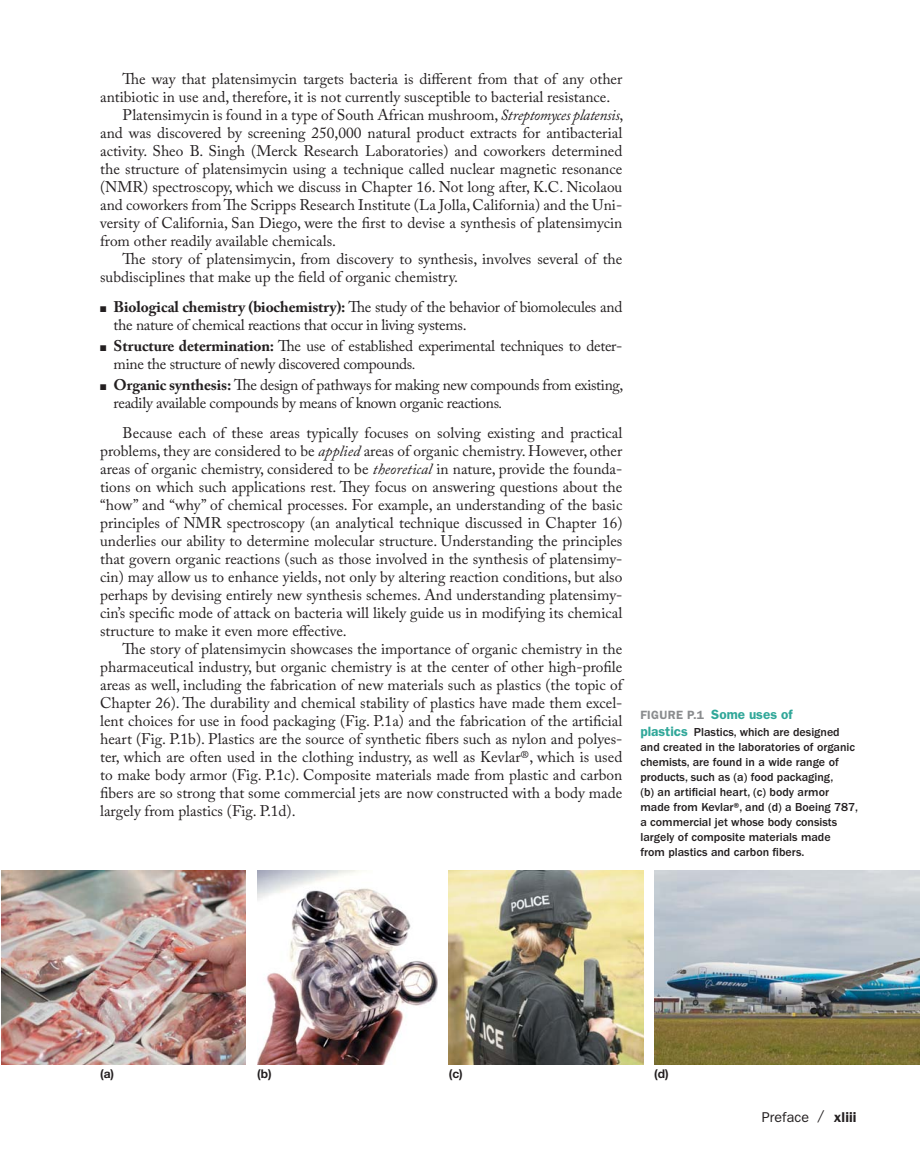
<style>
.page{position:relative;width:920px;height:1176px;background:#fff}
.page>*{position:absolute;margin:0;border:0;box-sizing:border-box;transform-origin:0 0}
.t1{font:15.3px/18px "Adobe Caslon Pro";color:#231f20;text-align:justify}
.t2{font:15.3px/18px "Adobe Caslon Pro";letter-spacing:-.02em;color:#231f20}
.t3{font:14.25px "ITC Franklin Gothic Std";letter-spacing:.01em;color:#231f20}
.t4{font:600 13.5px "ITC Franklin Gothic Std";color:#30a799}
.t5{font:500 12px/15px "ITC Franklin Gothic Std";color:#231f20}
.t6{font:700 12px "Helvetica Neue LT Std";color:#231f20}
.s1{font-style:italic}
.s2{font-weight:700}
.s3{font-size:12px;color:#8a8c8e}
.s4{font-weight:600;font-size:13.5px;color:#30a799}
.s5{font-weight:600}
</style>
<div class="page">
<img style="left:1px;top:870px;width:244px;height:195px">
<img style="left:257px;top:870px;width:180px;height:195px">
<img style="left:449px;top:870px;width:194px;height:195px">
<img style="left:654px;top:870px;width:266px;height:195px">
<p class="t1" style="left:123px;top:72px;width:501px">The way that platensimycin targets bacteria is different from that of any other</p>
<p class="t1" style="left:100px;top:90px;width:511px">antibiotic in use and, therefore, it is not currently susceptible to bacterial resistance.</p>
<p class="t1" style="left:123px;top:108px;width:502px">Platensimycin is found in a type of South African mushroom, <span class="s1">Streptomyces platensis</span>,</p>
<p class="t1" style="left:100px;top:126px;width:523px">and was discovered by screening 250,000 natural product extracts for antibacterial</p>
<p class="t1" style="left:100px;top:144px;width:524px">activity. Sheo B. Singh (Merck Research Laboratories) and coworkers determined</p>
<p class="t1" style="left:100px;top:162px;width:523px">the structure of platensimycin using a technique called nuclear magnetic resonance</p>
<p class="t1" style="left:100px;top:180px;width:524px">(NMR) spectroscopy, which we discuss in Chapter 16. Not long after, K.C. Nicolaou</p>
<p class="t1" style="left:100px;top:198px;width:523px">and coworkers from The Scripps Research Institute (La Jolla, California) and the Uni-</p>
<p class="t1" style="left:100px;top:216px;width:524px">versity of California, San Diego, were the first to devise a synthesis of platensimycin</p>
<p class="t1" style="left:100px;top:234px;width:237px">from other readily available chemicals.</p>
<p class="t1" style="left:123px;top:252px;width:501px">The story of platensimycin, from discovery to synthesis, involves several of the</p>
<p class="t1" style="left:100px;top:270px;width:359px">subdisciplines that make up the field of organic chemistry.</p>
<p class="t2" style="left:114px;top:300px;width:510px;text-indent:-13px">■ <span class="s2">Biological chemistry (biochemistry):</span> The study of the behavior of biomolecules and the nature of chemical reactions that occur in living systems.</p>
<p class="t2" style="left:114px;top:339px;width:510px;text-indent:-13px">■ <span class="s2">Structure determination:</span> The use of established experimental techniques to deter&shy;mine the structure of newly discovered compounds<span class="s1">.</span></p>
<p class="t2" style="left:114px;top:378px;width:511px;text-indent:-13px">■ <span class="s2">Organic synthesis:</span> The design of pathways for making new compounds from existing, readily available compounds by means of known organic reactions<span class="s1">.</span></p>
<p class="t1" style="left:100px;top:426px;width:524px;text-indent:22px">Because each of these areas typically focuses on solving existing and practical problems, they are considered to be <span class="s1">applied</span> areas of organic chemistry. However, other areas of organic chemistry, considered to be <span class="s1">theoretical</span> in nature, provide the founda&shy;tions on which such applications rest. They focus on answering questions about the “how” and “why” of chemical processes. For example, an understanding of the basic principles of NMR spectroscopy (an analytical technique discussed in Chapter 16) underlies our ability to determine molecular structure. Understanding the principles that govern organic reactions (such as those involved in the synthesis of platensimy&shy;cin) may allow us to enhance yields, not only by altering reaction conditions, but also perhaps by devising entirely new synthesis schemes. And understanding platensimy&shy;cin’s specific mode of attack on bacteria will likely guide us in modifying its chemical structure to make it even more effective.</p>
<p class="t1" style="left:100px;top:642px;width:524px;text-indent:22px">The story of platensimycin showcases the importance of organic chemistry in the pharmaceutical industry, but organic chemistry is at the center of other high-profile areas as well, including the fabrication of new materials such as plastics (the topic of Chapter 26). The durability and chemical stability of plastics have made them excel&shy;lent choices for use in food packaging (Fig. P.1a) and the fabrication of the artificial heart (Fig. P.1b). Plastics are the source of synthetic fibers such as nylon and polyes&shy;ter, which are often used in the clothing industry, as well as Kevlar®, which is used to make body armor (Fig. P.1c). Composite materials made from plastic and carbon fibers are so strong that some commercial jets are now constructed with a body made largely from plastics (Fig. P.1d).</p>
<p class="t4" style="left:640px;top:709px;width:153px"><span class="s3">FIGURE P.1</span> Some uses of</p>
<p class="t5" style="left:640px;top:725px;width:219px"><span class="s4">plastics</span> Plastics, which are designed and created in the laboratories of organic chemists, are found in a wide range of products, such as (a) food packaging,<br>(b) an artificial heart, (c) body armor made from Kevlar®, and (d) a Boeing 787, a commercial jet whose body consists largely of composite materials made<br>from plastics and carbon fibers.</p>
<p class="t6" style="left:100px;top:1069px;width:15px">(a)</p>
<p class="t6" style="left:257px;top:1069px;width:16px">(b)</p>
<p class="t6" style="left:449px;top:1069px;width:15px">(c)</p>
<p class="t6" style="left:654px;top:1069px;width:16px">(d)</p>
<p class="t3" style="left:761px;top:1112px;width:96px">Preface / <span class="s5">xliii</span></p>
</div>
